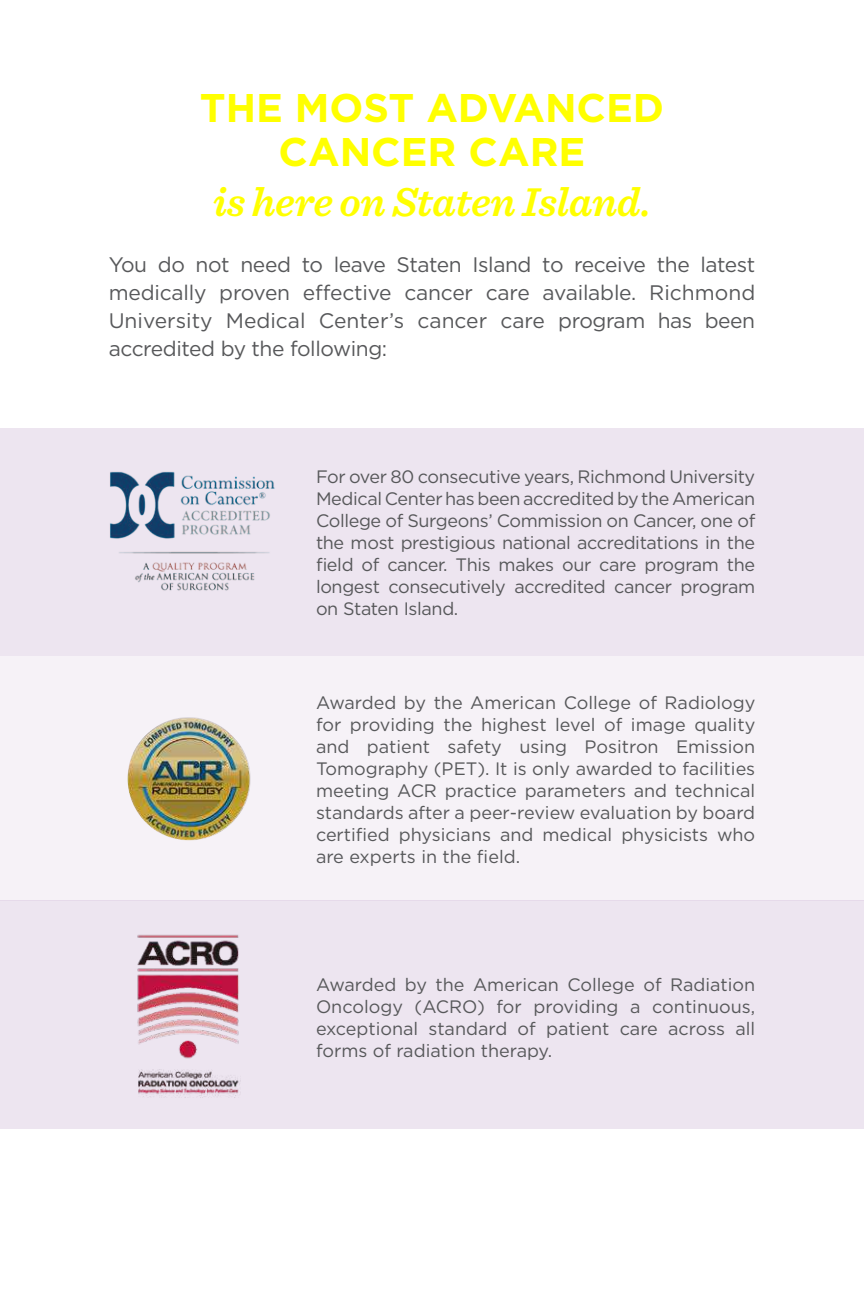
<style>
.page{position:relative;width:864px;height:1296px;background:#fff}
.page>*{position:absolute;margin:0;border:0;box-sizing:border-box;transform-origin:0 0}
.t1{font:italic 600 42px "Sentinel";letter-spacing:-.01em;color:#ff0}
.t2{font:700 40px/44px "Gotham";color:#ff0;text-align:center}
.t3{font:21px/28px "Gotham";letter-spacing:-.02em;color:#57585a;text-align:justify}
.t4{font:18px/22px "Gotham";color:#57585a;text-align:justify}
</style>
<div class="page">
<div style="left:0;top:656px;width:864px;height:244px;background:#f6f2f7"></div>
<div style="left:0;top:428px;width:864px;height:228px;background:#ede5f0"></div>
<div style="left:0;top:900px;width:864px;height:228px;background:#ede5f0"></div>
<img style="left:137px;top:934px;width:102px;height:125px">
<img style="left:138px;top:1070px;width:101px;height:28px">
<img style="left:110px;top:471px;width:165px;height:120px">
<img style="left:127px;top:716px;width:124px;height:125px;border-radius:62px">
<h2 class="t2" style="left:200px;top:88px;width:466px">THE MOST ADVANCED<br>CANCER CARE</h2>
<h1 class="t1" style="left:213px;top:182px;width:440px">is here on Staten Island.</h1>
<p class="t3" style="left:109px;top:252px;width:648px">You do not need to leave Staten Island to receive the latest medically proven effective cancer care available. Richmond University Medical Center’s cancer care program has been accredited by the following:</p>
<p class="t4" style="left:316px;top:467px;width:441px">For over 80 consecutive years, Richmond University Medical Center has been accredited by the American College of Surgeons’ Commission on Cancer, one of the most prestigious national accreditations in the field of cancer. This makes our care program the longest consecutively accredited cancer program on Staten Island.</p>
<p class="t4" style="left:316px;top:692px;width:441px">Awarded by the American College of Radiology for providing the highest level of image quality and patient safety using Positron Emission Tomography (PET). It is only awarded to facilities meeting ACR practice parameters and technical standards after a peer-review evaluation by board certified physicians and medical physicists who are experts in the field.</p>
<p class="t4" style="left:316px;top:974px;width:441px">Awarded by the American College of Radiation Oncology (ACRO) for providing a continuous, exceptional standard of patient care across all forms of radiation therapy.</p>
</div>
